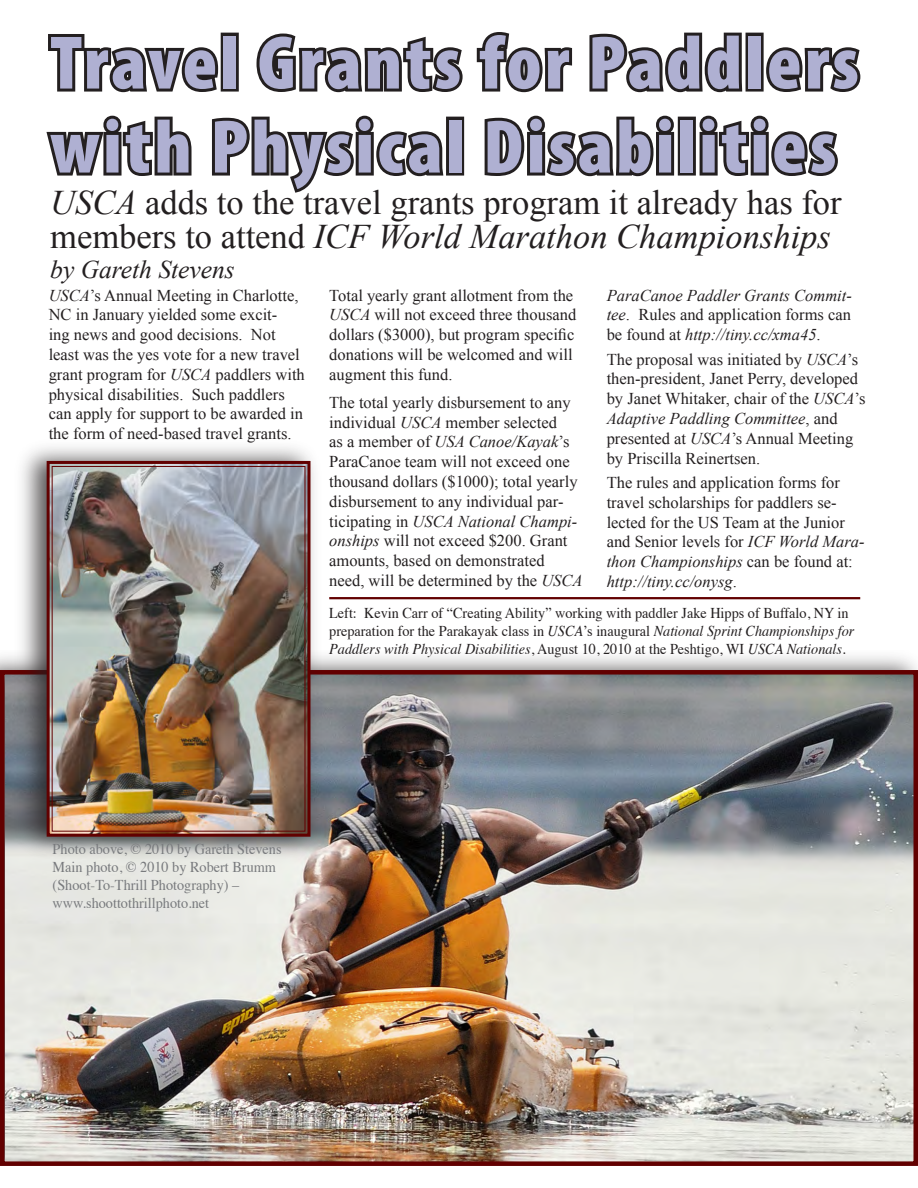
<style>
.page{position:relative;width:918px;height:1188px;background:#fff}
.page>*{position:absolute;margin:0;border:0;box-sizing:border-box;transform-origin:0 0}
.t1{font:900 condensed 76.5px/84px "Myriad Pro";letter-spacing:.04em;color:#afb0d2}
.t2{font:34.5px/34.5px "Times New Roman";color:#231f20}
.t3{font:italic 25.5px "Times New Roman";color:#231f20}
.t4{font:16.5px/19.8px "Times New Roman";color:#231f20}
.t5{font:italic 16.5px/19.8px "Times New Roman";color:#231f20;text-align:justify}
.t6{font:15px/18px "Times";color:#231f20;scale:.95 1}
.t7{font:15px/18px "Times";color:#787a7d;scale:.95 1}
.s1{font-style:italic}
.s2{font-style:normal}
</style>
<div class="page">
<div style="left:0;top:650px;width:918px;height:516px;background:#231f20;opacity:.75"></div>
<img style="left:5px;top:675px;width:908px;height:486px">
<div style="left:0;top:670px;width:918px;height:496px;border:4px solid #620000"></div>
<div style="left:12px;top:437px;width:313px;height:424px;background:#231f20;opacity:.75"></div>
<img style="left:45px;top:459px;width:267px;height:379px">
<div style="left:52px;top:466px;width:253px;height:366px;border:1px solid #620000"></div>
<svg style="left:48px;top:32px;width:173px;height:61px"></svg>
<div style="left:221px;top:33px;width:18px;height:59px;border:6px solid #231f20"></div>
<svg style="left:259px;top:33px;width:204px;height:60px"></svg>
<svg style="left:476px;top:32px;width:97px;height:61px"></svg>
<svg style="left:589px;top:32px;width:154px;height:61px"></svg>
<div style="left:746px;top:33px;width:18px;height:59px;border:6px solid #231f20"></div>
<svg style="left:763px;top:44px;width:98px;height:48px"></svg>
<svg style="left:46px;top:115px;width:146px;height:61px"></svg>
<svg style="left:212px;top:115px;width:235px;height:78px"></svg>
<div style="left:446px;top:117px;width:18px;height:59px;border:6px solid #231f20"></div>
<svg style="left:484px;top:115px;width:191px;height:62px"></svg>
<div style="left:678px;top:117px;width:18px;height:59px;border:6px solid #231f20"></div>
<svg style="left:699px;top:115px;width:139px;height:61px"></svg>
<hr style="left:329px;top:597px;width:531px;height:2px;background:#620000">
<p class="t1" style="left:50px;top:19px;width:810px">Travel Grants for Paddlers with Physical Disabilities</p>
<p class="t2" style="left:50px;top:184px;width:793px"><span class="s1">USCA</span> adds to the travel grants program it already has for members to attend <span class="s1">ICF World Marathon Championships</span></p>
<p class="t3" style="left:50px;top:251px;width:186px">by Gareth Stevens</p>
<p class="t4" style="left:49px;top:285px;width:258px"><span class="s1">USCA</span>’s Annual Meeting in Charlotte, NC in January yielded some excit-<br>ing news and good decisions. Not least was the yes vote for a new travel grant program for <span class="s1">USCA</span> paddlers with physical disabilities. Such paddlers can apply for support to be awarded in the form of need-based travel grants.</p>
<p class="t4" style="left:329px;top:285px;width:249px">Total yearly grant allotment from the <span class="s1">USCA</span> will not exceed three thousand dollars ($3000), but program specific donations will be welcomed and will augment this fund.</p>
<p class="t4" style="left:329px;top:392px;width:255px">The total yearly disbursement to any individual <span class="s1">USCA</span> member selected<br>as a member of <span class="s1">USA Canoe/Kayak</span>’s ParaCanoe team will not exceed one thousand dollars ($1000); total yearly disbursement to any individual par&shy;ticipating in <span class="s1">USCA National Champi&shy;onships</span> will not exceed $200. Grant amounts, based on demonstrated need, will be determined by the <span class="s1">USCA</span></p>
<p class="t5" style="left:607px;top:285px;width:247px">ParaCanoe Paddler Grants Commit&shy;tee<span class="s2">. Rules and application forms can be found at</span> http://tiny.cc/xma45<span class="s2">.</span></p>
<p class="t4" style="left:607px;top:349px;width:260px">The proposal was initiated by <span class="s1">USCA</span>’s then-president, Janet Perry, developed by Janet Whitaker, chair of the <span class="s1">USCA</span>’s <span class="s1">Adaptive Paddling Committee</span>, and presented at <span class="s1">USCA</span>’s Annual Meeting by Priscilla Reinertsen.</p>
<p class="t4" style="left:607px;top:472px;width:259px">The rules and application forms for travel scholarships for paddlers se&shy;lected for the US Team at the Junior and Senior levels for <span class="s1">ICF World Mara&shy;thon Championships</span> can be found at: <span class="s1">http://tiny.cc/onysg</span>.</p>
<p class="t6" style="left:329px;top:603px;width:554px">Left: Kevin Carr of “Creating Ability” working with paddler Jake Hipps of Buffalo, NY in preparation for the Parakayak class in <span class="s1">USCA</span>’s inaugural <span class="s1">National Sprint Championships for<br>Paddlers with Physical Disabilities</span>, August 10, 2010 at the Peshtigo, WI <span class="s1">USCA Nationals</span>.</p>
<p class="t7" style="left:53px;top:839px;width:242px">Photo above, © 2010 by Gareth Stevens Main photo, © 2010 by Robert Brumm (Shoot-To-Thrill Photography) – www.shoottothrillphoto.net</p>
</div>
